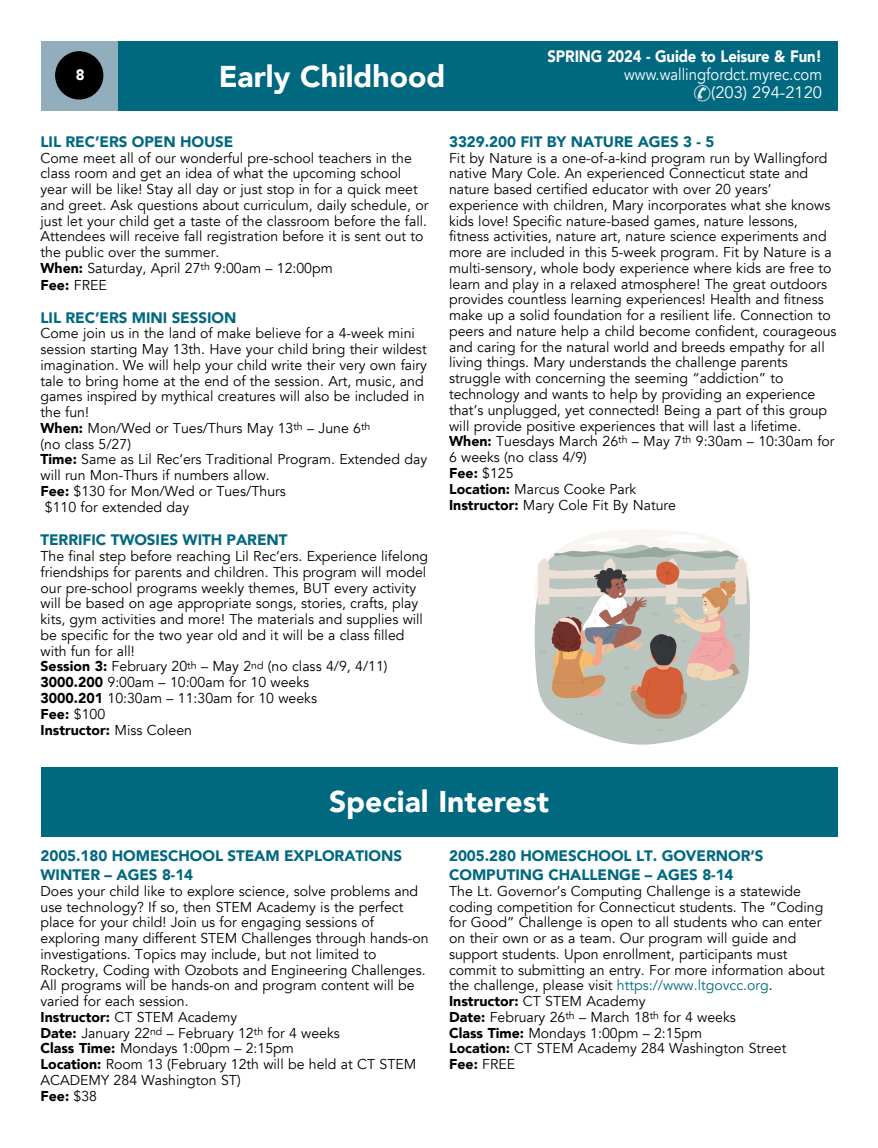
<style>
.page{position:relative;width:878px;height:1148px;background:#fff}
.page>*{position:absolute;margin:0;border:0;box-sizing:border-box;transform-origin:0 0}
.t1{font:900 30px "Avenir";color:#fff}
.t2{font:16.5px/18px "Avenir";color:#fff;text-align:right;scale:.9 1}
.t3{font:900 16.5px "Avenir";letter-spacing:-.01em;color:#fff;scale:.9 1}
.t4{font:900 15.15px/19.5px "Avenir";letter-spacing:-.005em;color:#00687f}
.t5{font:900 15px "Avenir";color:#fff}
.t6{font:14.25px/15.8px "Avenir";color:#000}
.s1{font-weight:900}
.s2{color:#00687f}
</style>
<div class="page">
<div style="left:117px;top:41px;width:720px;height:70px;background:#00687f"></div>
<div style="left:41px;top:41px;width:76px;height:70px;background:#92aebd"></div>
<div style="left:55px;top:51px;width:48px;height:48px;background:#000;border-radius:50%"></div>
<svg style="left:560px;top:719px;width:160px;height:25px;fill:#bac5bf"></svg>
<svg style="left:657px;top:728px;width:6px;height:3px"></svg>
<svg style="left:534px;top:530px;width:216px;height:189px"></svg>
<div style="left:41px;top:766px;width:796px;height:70px;background:#00687f"></div>
<p class="t5" style="left:76px;top:62px;width:10px">8</p>
<h1 class="t1" style="left:219px;top:51px;width:228px">Early Childhood</h1>
<p class="t3" style="left:547px;top:42px;width:306px">SPRING 2024 - Guide to Leisure &amp; Fun!</p>
<p class="t2" style="left:624px;top:66px;width:221px">www.wallingfordct.myrec.com (203) 294-2120</p>
<p class="t4" style="left:40px;top:131px;width:194px">LIL REC’ERS OPEN HOUSE</p>
<p class="t6" style="left:40px;top:150px;width:389px">Come meet all of our wonderful pre-school teachers in the class room and get an idea of what the upcoming school year will be like! Stay all day or just stop in for a quick meet and greet. Ask questions about curriculum, daily schedule, or just let your child get a taste of the classroom before the fall.<br>Attendees will receive fall registration before it is sent out to the public over the summer.<br><span class="s1">When:</span> Saturday, April 27<sup>th</sup> 9:00am – 12:00pm<br><span class="s1">Fee:</span> FREE</p>
<p class="t4" style="left:40px;top:307px;width:197px">LIL REC’ERS MINI SESSION</p>
<p class="t6" style="left:40px;top:326px;width:376px">Come join us in the land of make believe for a 4-week mini</p>
<p class="t6" style="left:40px;top:341px;width:387px">session starting May 13th. Have your child bring their wildest</p>
<p class="t6" style="left:40px;top:357px;width:388px">imagination. We will help your child write their very own fairy</p>
<p class="t6" style="left:40px;top:373px;width:385px">tale to bring home at the end of the session. Art, music, and</p>
<p class="t6" style="left:40px;top:389px;width:385px">games inspired by mythical creatures will also be included in</p>
<p class="t6" style="left:40px;top:404px;width:50px">the fun!</p>
<p class="t6" style="left:40px;top:420px;width:331px"><span class="s1">When:</span> Mon/Wed or Tues/Thurs May 13<sup>th</sup> – June 6<sup>th</sup></p>
<p class="t6" style="left:40px;top:436px;width:92px">(no class 5/27)</p>
<p class="t6" style="left:40px;top:452px;width:388px"><span class="s1">Time:</span> Same as Lil Rec’ers Traditional Program. Extended day</p>
<p class="t6" style="left:40px;top:467px;width:231px">will run Mon-Thurs if numbers allow.</p>
<p class="t6" style="left:40px;top:483px;width:247px"><span class="s1">Fee:</span> $130 for Mon/Wed or Tues/Thurs</p>
<p class="t6" style="left:45px;top:500px;width:146px">$110 for extended day</p>
<p class="t4" style="left:40px;top:530px;width:248px">TERRIFIC TWOSIES WITH PARENT</p>
<p class="t6" style="left:40px;top:548px;width:389px">The final step before reaching Lil Rec’ers. Experience lifelong friendships for parents and children. This program will model our pre-school programs weekly themes, BUT every activity will be based on age appropriate songs, stories, crafts, play kits, gym activities and more! The materials and supplies will be specific for the two year old and it will be a class filled with fun for all!<br><span class="s1">Session 3:</span> February 20<sup>th</sup> – May 2<sup>nd</sup> (no class 4/9, 4/11)<br><span class="s1">3000.200</span> 9:00am – 10:00am for 10 weeks<br><span class="s1">3000.201</span> 10:30am – 11:30am for 10 weeks<br><span class="s1">Fee:</span> $100<br><span class="s1">Instructor:</span> Miss Coleen</p>
<p class="t4" style="left:449px;top:131px;width:267px">3329.200 FIT BY NATURE AGES 3 - 5</p>
<p class="t6" style="left:449px;top:150px;width:389px">Fit by Nature is a one-of-a-kind program run by Wallingford native Mary Cole. An experienced Connecticut state and nature based certified educator with over 20 years’ experience with children, Mary incorporates what she knows kids love! Specific nature-based games, nature lessons, fitness activities, nature art, nature science experiments and more are included in this 5-week program. Fit by Nature is a multi-sensory, whole body experience where kids are free to learn and play in a relaxed atmosphere! The great outdoors provides countless learning experiences! Health and fitness make up a solid foundation for a resilient life. Connection to peers and nature help a child become confident, courageous and caring for the natural world and breeds empathy for all living things. Mary understands the challenge parents struggle with concerning the seeming “addiction” to technology and wants to help by providing an experience that’s unplugged, yet connected! Being a part of this group will provide positive experiences that will last a lifetime.<br><span class="s1">When:</span> Tuesdays March 26<sup>th</sup> – May 7<sup>th</sup> 9:30am – 10:30am for 6 weeks (no class 4/9)<br><span class="s1">Fee:</span> $125<br><span class="s1">Location:</span> Marcus Cooke Park<br><span class="s1">Instructor:</span> Mary Cole Fit By Nature</p>
<h1 class="t1" style="left:329px;top:776px;width:221px">Special Interest</h1>
<p class="t4" style="left:40px;top:845px;width:363px">2005.180 HOMESCHOOL STEAM EXPLORATIONS<br>WINTER – AGES 8-14</p>
<p class="t6" style="left:40px;top:883px;width:390px">Does your child like to explore science, solve problems and use technology? If so, then STEM Academy is the perfect place for your child! Join us for engaging sessions of exploring many different STEM Challenges through hands-on investigations. Topics may include, but not limited to Rocketry, Coding with Ozobots and Engineering Challenges.<br>All programs will be hands-on and program content will be varied for each session.<br><span class="s1">Instructor:</span> CT STEM Academy<br><span class="s1">Date:</span> January 22<sup>nd</sup> – February 12<sup>th</sup> for 4 weeks<br><span class="s1">Class Time:</span> Mondays 1:00pm – 2:15pm<br><span class="s1">Location:</span> Room 13 (February 12th will be held at CT STEM ACADEMY 284 Washington ST)<br><span class="s1">Fee:</span> $38</p>
<p class="t4" style="left:449px;top:845px;width:316px">2005.280 HOMESCHOOL LT. GOVERNOR’S<br>COMPUTING CHALLENGE – AGES 8-14</p>
<p class="t6" style="left:449px;top:883px;width:377px">The Lt. Governor’s Computing Challenge is a statewide coding competition for Connecticut students. The “Coding for Good” Challenge is open to all students who can enter on their own or as a team. Our program will guide and support students. Upon enrollment, participants must commit to submitting an entry. For more information about the challenge, please visit <span class="s2">https://www.ltgovcc.org</span>.<br><span class="s1">Instructor:</span> CT STEM Academy<br><span class="s1">Date:</span> February 26<sup>th</sup> – March 18<sup>th</sup> for 4 weeks<br><span class="s1">Class Time:</span> Mondays 1:00pm – 2:15pm<br><span class="s1">Location:</span> CT STEM Academy 284 Washington Street<br><span class="s1">Fee:</span> FREE</p>
</div>
